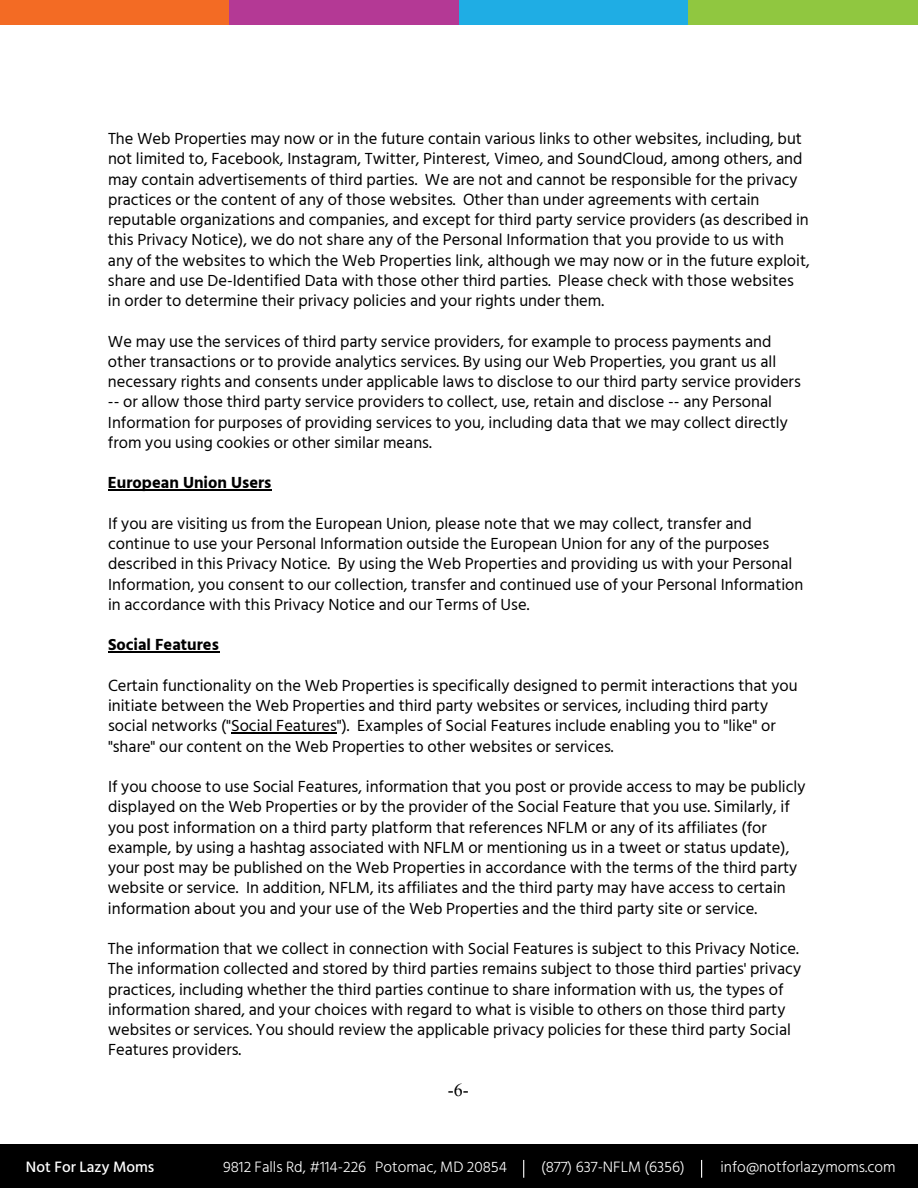
<style>
.page{position:relative;width:918px;height:1188px;background:#fff}
.page>*{position:absolute;margin:0;border:0;box-sizing:border-box;transform-origin:0 0}
.t1{font:18px "Times New Roman";color:#000}
.t2{font:16.5px/20.2px "Hind Siliguri";color:#000}
.t3{font:700 16.5px "Hind Siliguri";color:#000}
.t4{font:300 15.45px "Hind Siliguri";color:#fff}
.t5{font:500 15.45px "Hind Siliguri";color:#fff}
</style>
<div class="page">
<hr style="left:108px;top:489px;width:163px;height:1px;background:#000">
<hr style="left:108px;top:651px;width:111px;height:1px;background:#000">
<hr style="left:231px;top:732px;width:105px;height:2px;background:#000">
<div style="left:0;top:1145px;width:918px;height:43px;background:#000"></div>
<svg style="left:701px;top:1160px;width:1px;height:18px"></svg>
<svg style="left:523px;top:1160px;width:1px;height:18px"></svg>
<div style="left:0;top:1px;width:230px;height:24px;background:#f36b24"></div>
<div style="left:230px;top:1px;width:229px;height:24px;background:#b43995"></div>
<div style="left:459px;top:1px;width:229px;height:24px;background:#1fade4"></div>
<div style="left:688px;top:1px;width:230px;height:24px;background:#90c740"></div>
<p class="t2" style="left:108px;top:129px;width:703px">The Web Properties may now or in the future contain various links to other websites, including, but not limited to, Facebook, Instagram, Twitter, Pinterest, Vimeo, and SoundCloud, among others, and may contain advertisements of third parties. We are not and cannot be responsible for the privacy practices or the content of any of those websites. Other than under agreements with certain reputable organizations and companies, and except for third party service providers (as described in this Privacy Notice), we do not share any of the Personal Information that you provide to us with any of the websites to which the Web Properties link, although we may now or in the future exploit, share and use De-Identified Data with those other third parties. Please check with those websites in order to determine their privacy policies and your rights under them.</p>
<p class="t2" style="left:108px;top:332px;width:694px">We may use the services of third party service providers, for example to process payments and other transactions or to provide analytics services. By using our Web Properties, you grant us all necessary rights and consents under applicable laws to disclose to our third party service providers -- or allow those third party service providers to collect, use, retain and disclose -- any Personal Information for purposes of providing services to you, including data that we may collect directly from you using cookies or other similar means.</p>
<p class="t3" style="left:108px;top:470px;width:165px">European Union Users</p>
<p class="t2" style="left:108px;top:514px;width:697px">If you are visiting us from the European Union, please note that we may collect, transfer and continue to use your Personal Information outside the European Union for any of the purposes described in this Privacy Notice. By using the Web Properties and providing us with your Personal Information, you consent to our collection, transfer and continued use of your Personal Information in accordance with this Privacy Notice and our Terms of Use.</p>
<p class="t3" style="left:108px;top:632px;width:112px">Social Features</p>
<p class="t2" style="left:108px;top:676px;width:691px">Certain functionality on the Web Properties is specifically designed to permit interactions that you initiate between the Web Properties and third party websites or services, including third party social networks ("Social Features"). Examples of Social Features include enabling you to "like" or "share" our content on the Web Properties to other websites or services.</p>
<p class="t2" style="left:108px;top:777px;width:699px">If you choose to use Social Features, information that you post or provide access to may be publicly displayed on the Web Properties or by the provider of the Social Feature that you use. Similarly, if you post information on a third party platform that references NFLM or any of its affiliates (for example, by using a hashtag associated with NFLM or mentioning us in a tweet or status update), your post may be published on the Web Properties in accordance with the terms of the third party website or service. In addition, NFLM, its affiliates and the third party may have access to certain information about you and your use of the Web Properties and the third party site or service.</p>
<p class="t2" style="left:108px;top:939px;width:695px">The information that we collect in connection with Social Features is subject to this Privacy Notice.<br>The information collected and stored by third parties remains subject to those third parties' privacy practices, including whether the third parties continue to share information with us, the types of information shared, and your choices with regard to what is visible to others on those third party websites or services. You should review the applicable privacy policies for these third party Social Features providers.</p>
<p class="t1" style="left:448px;top:1078px;width:22px">-6-</p>
<p class="t5" style="left:26px;top:1156px;width:130px">Not For Lazy Moms</p>
<p class="t4" style="left:223px;top:1158px;width:286px">9812 Falls Rd, #114-226 Potomac, MD 20854</p>
<p class="t4" style="left:541px;top:1158px;width:145px">(877) 637-NFLM (6356)</p>
<p class="t4" style="left:720px;top:1158px;width:177px">info@notforlazymoms.com</p>
</div>
